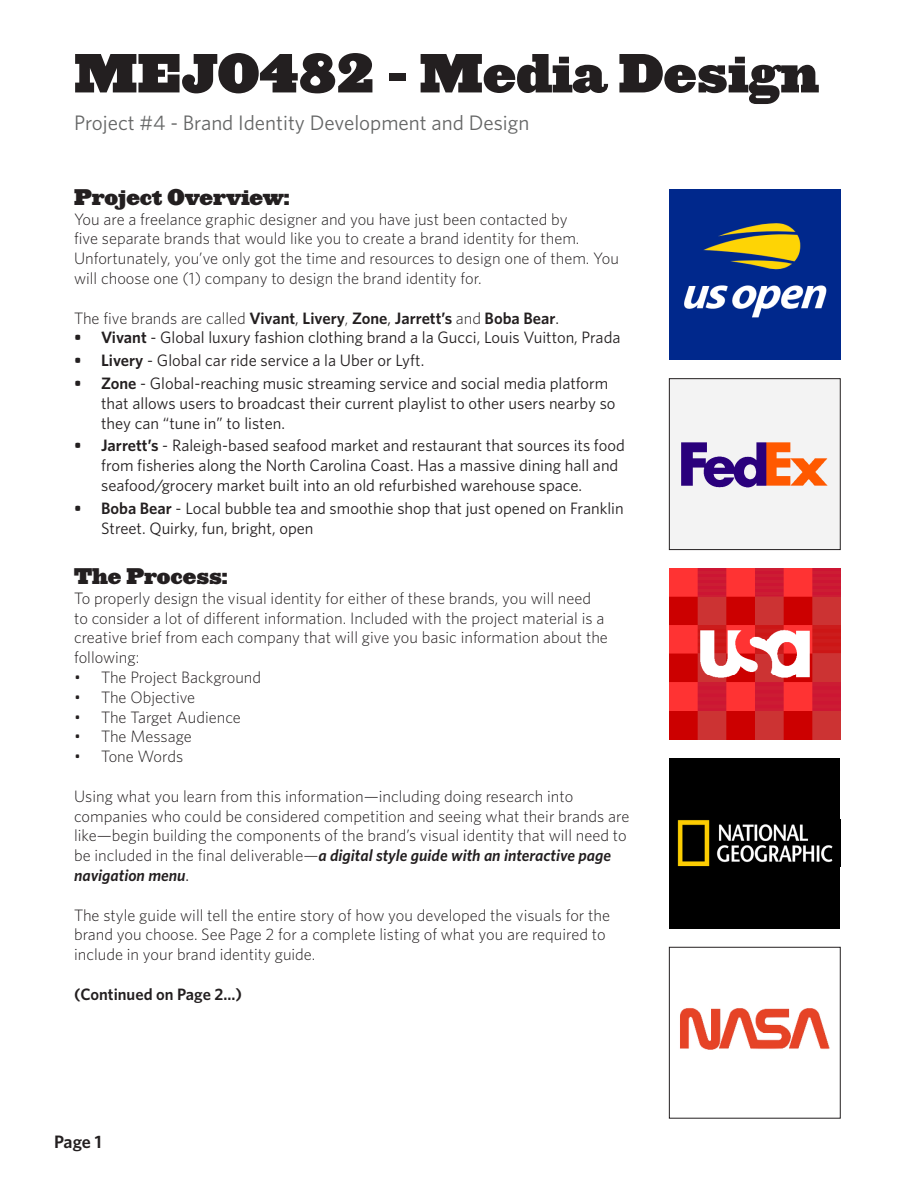
<style>
.page{position:relative;width:918px;height:1188px;background:#fff}
.page>*{position:absolute;margin:0;border:0;box-sizing:border-box;transform-origin:0 0}
.t1{font:51px "Ziggurat HTF Black";color:#231f20}
.t2{font:21px "Whitney";color:#656666}
.t3{font:21px "Ziggurat HTF Black";color:#231f20}
.t4{font:600 18px "Whitney";color:#231f20}
.t5{font:300 16.5px/19.8px "Whitney";color:#231f20}
.t6{font:16.5px/19.8px "Whitney";color:#231f20}
.t7{font:600 16.5px "Whitney";color:#231f20}
.s1{font-weight:300}
.s2{font-weight:400}
.s3{font-weight:600}
.s4{font-weight:600;font-style:italic}
</style>
<div class="page">
<div style="left:669px;top:758px;width:171px;height:171px;background:#000"></div>
<div style="left:669px;top:379px;width:171px;height:171px;background:#f3f3f3"></div>
<img style="left:681px;top:442px;width:147px;height:46px">
<div style="left:669px;top:379px;width:171px;height:171px;border:1px solid #231f20"></div>
<img style="left:680px;top:1007px;width:150px;height:43px">
<div style="left:669px;top:947px;width:171px;height:171px;border:1px solid #231f20"></div>
<img style="left:677px;top:820px;width:156px;height:47px">
<img style="left:670px;top:568px;width:170px;height:171px">
<img style="left:669px;top:189px;width:171px;height:171px">
<p class="t1" style="left:74px;top:41px;width:746px">MEJO482 - Media Design</p>
<p class="t2" style="left:74px;top:108px;width:457px">Project #4 - Brand Identity Development and Design</p>
<p class="t3" style="left:74px;top:183px;width:217px">Project Overview:</p>
<p class="t5" style="left:74px;top:208px;width:546px">You are a freelance graphic designer and you have just been contacted by<br>five separate brands that would like you to create a brand identity for them.<br>Unfortunately, you’ve only got the time and resources to design one of them. You will choose one (1) company to design the brand identity for.</p>
<p class="t7" style="left:74px;top:307px;width:486px"><span class="s1">The five brands are called</span> Vivant<span class="s2">,</span> Livery<span class="s1">,</span> Zone<span class="s2">,</span> Jarrett’s <span class="s1">and</span> Boba Bear<span class="s2">.</span></p>
<p class="t6" style="left:74px;top:327px;width:548px"><span class="s3">• Vivant</span> - Global luxury fashion clothing brand a la Gucci, Louis Vuitton, Prada</p>
<p class="t6" style="left:74px;top:350px;width:352px"><span class="s3">• Livery</span> - Global car ride service a la Uber or Lyft.</p>
<p class="t6" style="left:101px;top:373px;width:516px;text-indent:-27px"><span class="s3">• Zone</span> - Global-reaching music streaming service and social media platform that allows users to broadcast their current playlist to other users nearby so they can “tune in” to listen.</p>
<p class="t6" style="left:101px;top:435px;width:525px;text-indent:-27px"><span class="s3">• Jarrett’s</span> - Raleigh-based seafood market and restaurant that sources its food from fisheries along the North Carolina Coast. Has a massive dining hall and seafood/grocery market built into an old refurbished warehouse space.</p>
<p class="t6" style="left:101px;top:498px;width:524px;text-indent:-27px"><span class="s3">• Boba Bear</span> - Local bubble tea and smoothie shop that just opened on Franklin<br>Street. Quirky, fun, bright, open</p>
<p class="t3" style="left:74px;top:563px;width:155px">The Process:</p>
<p class="t5" style="left:74px;top:588px;width:535px">To properly design the visual identity for either of these brands, you will need to consider a lot of different information. Included with the project material is a creative brief from each company that will give you basic information about the following:</p>
<p class="t5" style="left:74px;top:667px;width:189px">• The Project Background</p>
<p class="t5" style="left:74px;top:687px;width:123px">• The Objective</p>
<p class="t5" style="left:74px;top:706px;width:168px">• The Target Audience</p>
<p class="t5" style="left:74px;top:726px;width:119px">• The Message</p>
<p class="t5" style="left:74px;top:746px;width:111px">• Tone Words</p>
<p class="t5" style="left:74px;top:786px;width:557px">Using what you learn from this information—including doing research into companies who could be considered competition and seeing what their brands are like—begin building the components of the brand’s visual identity that will need to be included in the final deliverable—<span class="s4">a digital style guide with an interactive page navigation menu</span><span class="s2">.</span></p>
<p class="t5" style="left:74px;top:904px;width:538px">The style guide will tell the entire story of how you developed the visuals for the brand you choose. See Page 2 for a complete listing of what you are required to include in your brand identity guide.</p>
<p class="t7" style="left:74px;top:983px;width:169px">(Continued on Page 2...)</p>
<p class="t4" style="left:54px;top:1130px;width:49px">Page 1</p>
</div>
